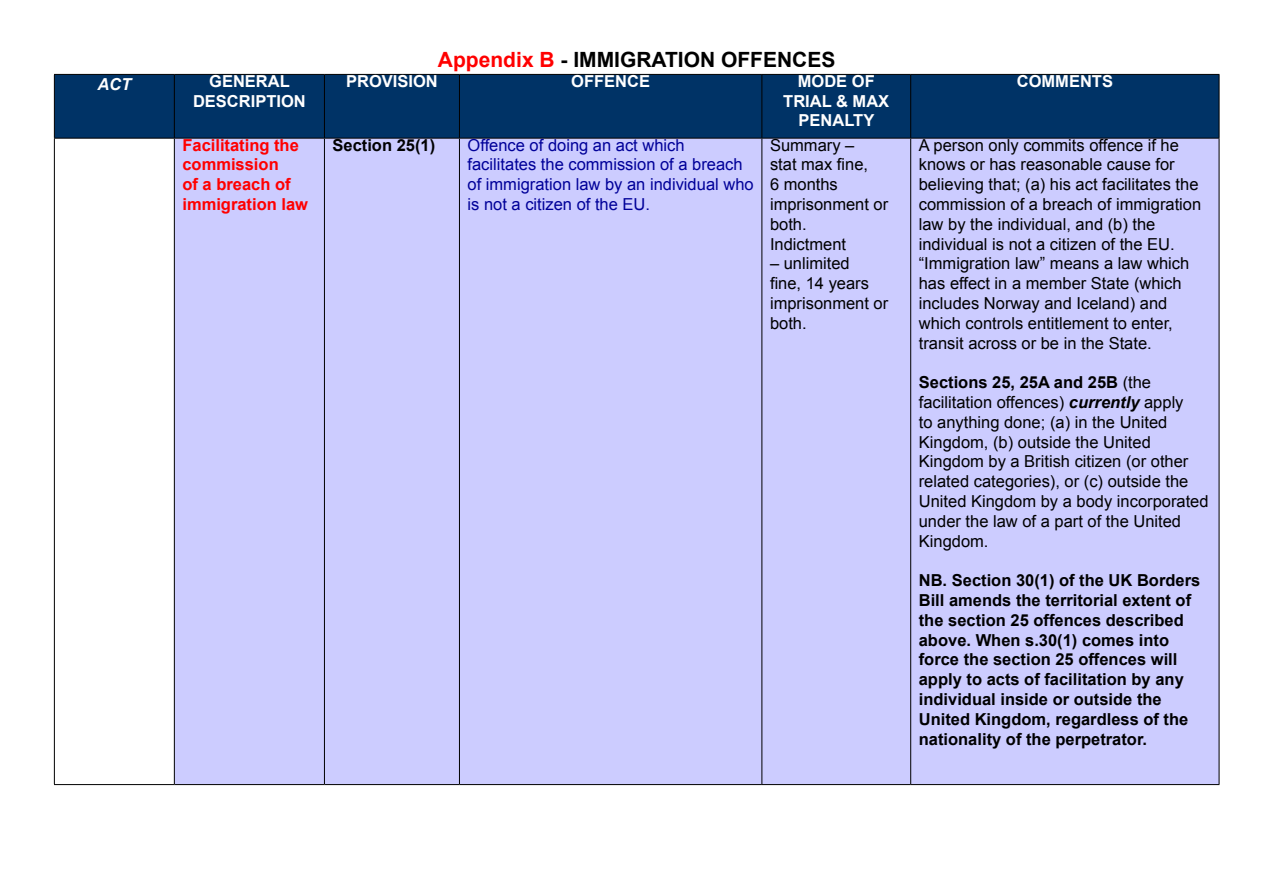
<style>
.page{position:relative;width:1263px;height:893px;background:#fff}
.page>*{position:absolute;margin:0;border:0;box-sizing:border-box;transform-origin:0 0}
.t1{font:700 21px "Arial";color:#000}
.t2{font:16.5px/19.8px "Arial";color:#000}
.t3{font:700 16.5px/19.8px "Arial";color:#000}
.t4{font:16.5px/19.8px "Arial";color:#009}
.t5{font:700 16.5px/19.8px "Arial";color:#fff;text-align:center}
.t6{font:700 16.5px/19.8px "Arial";color:#f00}
.t7{font:italic 700 16.5px "Arial";color:#fff}
.s1{color:#f00}
.s2{font-weight:700}
.s3{font-weight:700;font-style:italic}
</style>
<div class="page">
<div style="left:55px;top:75px;width:1164px;height:63px;background:#036"></div>
<div style="left:175px;top:139px;width:1044px;height:645px;background:#ccf"></div>
<hr style="left:54px;top:75px;width:1px;height:63px;background:#000">
<hr style="left:174px;top:75px;width:1px;height:63px;background:#000">
<hr style="left:324px;top:75px;width:1px;height:63px;background:#000">
<hr style="left:459px;top:75px;width:1px;height:63px;background:#000">
<hr style="left:761px;top:75px;width:1px;height:63px;background:#000">
<hr style="left:910px;top:75px;width:1px;height:63px;background:#000">
<hr style="left:1219px;top:75px;width:1px;height:63px;background:#000">
<hr style="left:54px;top:139px;width:1px;height:645px;background:#000">
<hr style="left:174px;top:139px;width:1px;height:645px;background:#000">
<hr style="left:324px;top:139px;width:1px;height:645px;background:#000">
<hr style="left:459px;top:139px;width:1px;height:645px;background:#000">
<hr style="left:761px;top:139px;width:1px;height:645px;background:#000">
<hr style="left:910px;top:139px;width:1px;height:645px;background:#000">
<hr style="left:1219px;top:139px;width:1px;height:645px;background:#000">
<hr style="left:54px;top:784px;width:120px;height:1px;background:#000">
<hr style="left:174px;top:784px;width:150px;height:1px;background:#000">
<hr style="left:324px;top:784px;width:135px;height:1px;background:#000">
<hr style="left:459px;top:784px;width:303px;height:1px;background:#000">
<hr style="left:762px;top:784px;width:149px;height:1px;background:#000">
<hr style="left:911px;top:784px;width:308px;height:1px;background:#000">
<hr style="left:54px;top:74px;width:120px;height:1px;background:#000">
<hr style="left:174px;top:74px;width:150px;height:1px;background:#000">
<hr style="left:324px;top:74px;width:135px;height:1px;background:#000">
<hr style="left:459px;top:74px;width:303px;height:1px;background:#000">
<hr style="left:762px;top:74px;width:149px;height:1px;background:#000">
<hr style="left:911px;top:74px;width:308px;height:1px;background:#000">
<hr style="left:54px;top:138px;width:120px;height:1px;background:#000">
<hr style="left:174px;top:138px;width:150px;height:1px;background:#000">
<hr style="left:324px;top:138px;width:135px;height:1px;background:#000">
<hr style="left:459px;top:138px;width:303px;height:1px;background:#000">
<hr style="left:762px;top:138px;width:149px;height:1px;background:#000">
<hr style="left:911px;top:138px;width:308px;height:1px;background:#000">
<p class="t1" style="left:438px;top:46px;width:399px"><span class="s1">Appendix B</span> - IMMIGRATION OFFENCES</p>
<p class="t7" style="left:97px;top:74px;width:35px">ACT</p>
<p class="t5" style="left:193px;top:72px;width:114px">GENERAL<br>DESCRIPTION</p>
<p class="t5" style="left:346px;top:72px;width:93px">PROVISION</p>
<p class="t5" style="left:571px;top:72px;width:80px">OFFENCE</p>
<p class="t5" style="left:783px;top:72px;width:108px">MODE OF<br>TRIAL &amp; MAX<br>PENALTY</p>
<p class="t5" style="left:1017px;top:72px;width:98px">COMMENTS</p>
<p class="t6" style="left:182px;top:135px;width:127px">Facilitating the commission<br>of a breach of immigration law</p>
<p class="t3" style="left:333px;top:135px;width:104px">Section 25(1)</p>
<p class="t4" style="left:468px;top:135px;width:288px">Offence of doing an act which facilitates the commission of a breach of immigration law by an individual who is not a citizen of the EU.</p>
<p class="t2" style="left:770px;top:135px;width:120px">Summary –<br>stat max fine,<br>6 months imprisonment or both.<br>Indictment</p>
<p class="t2" style="left:770px;top:254px;width:120px">– unlimited<br>fine, 14 years imprisonment or both.</p>
<p class="t2" style="left:919px;top:135px;width:284px">A person only commits offence if he knows or has reasonable cause for believing that; (a) his act facilitates the commission of a breach of immigration law by the individual, and (b) the individual is not a citizen of the EU. “Immigration law” means a law which has effect in a member State (which includes Norway and Iceland) and which controls entitlement to enter, transit across or be in the State.</p>
<p class="t2" style="left:919px;top:373px;width:291px"><span class="s2">Sections 25, 25A and 25B</span> (the facilitation offences) <span class="s3">currently</span> apply<br>to anything done; (a) in the United<br>Kingdom, (b) outside the United<br>Kingdom by a British citizen (or other related categories), or (c) outside the<br>United Kingdom by a body incorporated under the law of a part of the United<br>Kingdom.</p>
<p class="t3" style="left:919px;top:571px;width:283px">NB. Section 30(1) of the UK Borders Bill amends the territorial extent of the section 25 offences described above. When s.30(1) comes into force the section 25 offences will apply to acts of facilitation by any individual inside or outside the United Kingdom, regardless of the nationality of the perpetrator.</p>
</div>
